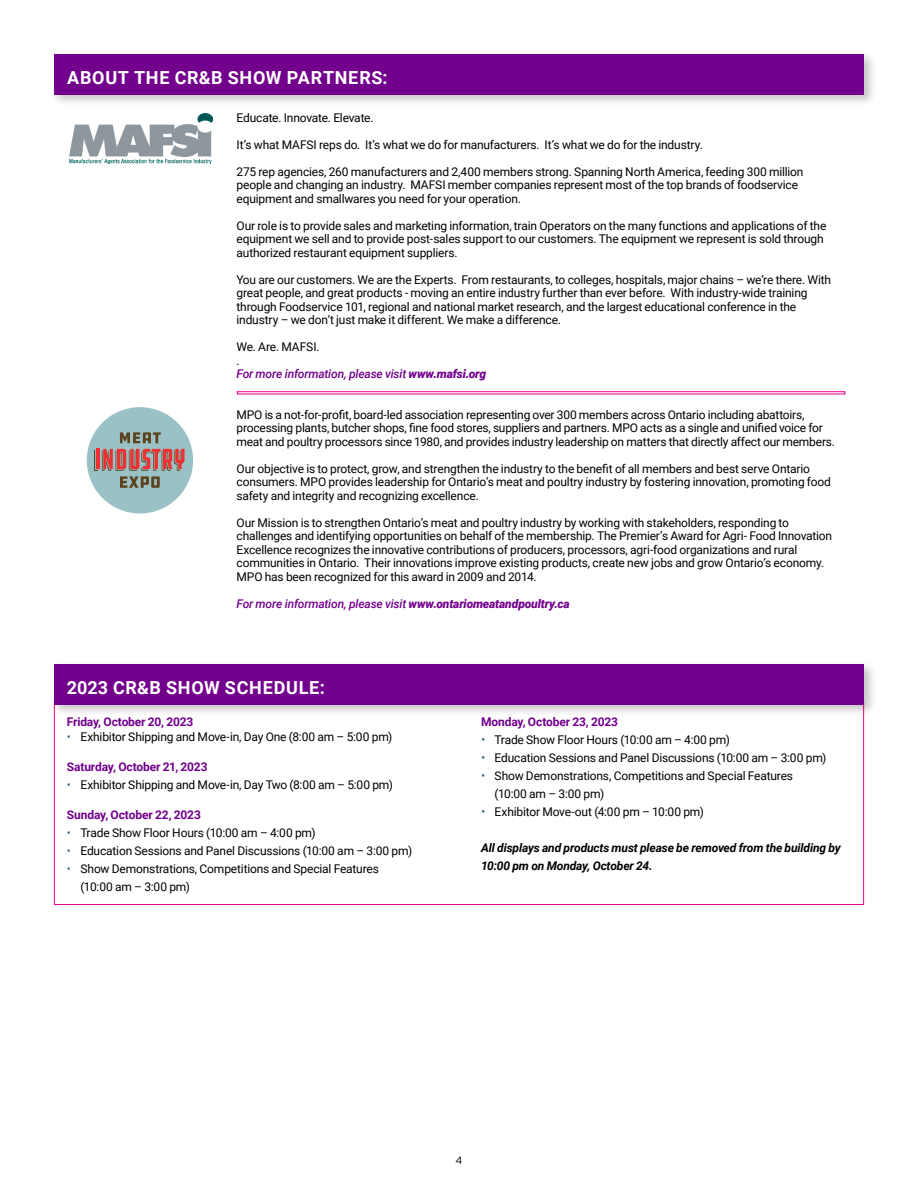
<style>
.page{position:relative;width:918px;height:1188px;background:#fff}
.page>*{position:absolute;margin:0;border:0;box-sizing:border-box;transform-origin:0 0}
.t1{font:700 18px "Roboto";letter-spacing:.04em;color:#fff}
.t2{font:12px/13.5px "Roboto";letter-spacing:-.015em;color:#000}
.t3{font:italic 500 12px/13.5px "Roboto";letter-spacing:-.015em;color:#72008c}
.t4{font:700 12px "Roboto";letter-spacing:-.01em;color:#72008c}
.t5{font:italic 700 12px/18px "Roboto";letter-spacing:-.015em;color:#000}
.t6{font:10.5px "Gotham";color:#000}
.s1{font-weight:400;font-style:normal;color:#000}
.s2{font-weight:900}
.s3{color:#4c7184}
.s4{font-size:12.75px;color:#4c7184}
</style>
<div class="page">
<div style="left:50px;top:51px;width:827px;height:56px;background:#000;opacity:.23"></div>
<div style="left:54px;top:54px;width:810px;height:40px;background:#72008c"></div>
<div style="left:237px;top:391px;width:608px;height:3px;border:1px solid #ec008c"></div>
<img style="left:69px;top:113px;width:144px;height:50px">
<div style="left:87px;top:407px;width:106px;height:106px;background:#9ac1c5;border-radius:50%"></div>
<hr style="left:95px;top:451px;width:3px;height:20px;background:#5d431d">
<hr style="left:95px;top:450px;width:3px;height:20px;background:#92b8ba">
<hr style="left:96px;top:449px;width:3px;height:20px;background:#ee3031">
<svg style="left:120px;top:432px;width:41px;height:11px"></svg>
<svg style="left:102px;top:449px;width:83px;height:39px"></svg>
<div style="left:50px;top:661px;width:827px;height:56px;background:#000;opacity:.23"></div>
<div style="left:54px;top:664px;width:810px;height:41px;background:#72008c"></div>
<h1 class="t1" style="left:67px;top:65px;width:322px">ABOUT THE CR&amp;B SHOW PARTNERS:</h1>
<p class="t2" style="left:237px;top:110px;width:139px">Educate. Innovate. Elevate.</p>
<p class="t2" style="left:237px;top:137px;width:468px">It’s what MAFSI reps do. It’s what we do for manufacturers. It’s what we do for the industry.</p>
<p class="t2" style="left:237px;top:164px;width:568px">275 rep agencies, 260 manufacturers and 2,400 members strong. Spanning North America, feeding 300 million people and changing an industry. MAFSI member companies represent most of the top brands of foodservice equipment and smallwares you need for your operation.</p>
<p class="t2" style="left:237px;top:218px;width:591px">Our role is to provide sales and marketing information, train Operators on the many functions and applications of the equipment we sell and to provide post-sales support to our customers. The equipment we represent is sold through authorized restaurant equipment suppliers.</p>
<p class="t2" style="left:237px;top:272px;width:596px">You are our customers. We are the Experts. From restaurants, to colleges, hospitals, major chains – we’re there. With great people, and great products - moving an entire industry further than ever before. With industry-wide training through Foodservice 101, regional and national market research, and the largest educational conference in the industry – we don’t just make it different. We make a difference.</p>
<p class="t3" style="left:237px;top:340px;width:251px"><span class="s1">We. Are. MAFSI.<br>.<br></span>For more information, please visit <span class="s2">www.mafsi.org</span></p>
<p class="t2" style="left:237px;top:407px;width:600px">MPO is a not-for-profit, board-led association representing over 300 members across Ontario including abattoirs, processing plants, butcher shops, fine food stores, suppliers and partners. MPO acts as a single and unified voice for meat and poultry processors since 1980, and provides industry leadership on matters that directly affect our members.</p>
<p class="t2" style="left:237px;top:461px;width:596px">Our objective is to protect, grow, and strengthen the industry to the benefit of all members and best serve Ontario consumers. MPO provides leadership for Ontario’s meat and poultry industry by fostering innovation, promoting food safety and integrity and recognizing excellence.</p>
<p class="t2" style="left:237px;top:515px;width:597px">Our Mission is to strengthen Ontario’s meat and poultry industry by working with stakeholders, responding to challenges and identifying opportunities on behalf of the membership. The Premier’s Award for Agri- Food Innovation Excellence recognizes the innovative contributions of producers, processors, agri-food organizations and rural communities in Ontario. Their innovations improve existing products, create new jobs and grow Ontario’s economy.<br>MPO has been recognized for this award in 2009 and 2014.</p>
<p class="t3" style="left:237px;top:596px;width:335px">For more information, please visit <span class="s2">www.ontariomeatandpoultry.ca</span></p>
<h1 class="t1" style="left:67px;top:675px;width:259px">2023 CR&amp;B SHOW SCHEDULE:</h1>
<p class="t4" style="left:67px;top:714px;width:128px">Friday, October 20, 2023</p>
<p class="t2" style="left:67px;top:730px;width:327px"><span class="s3">•</span> Exhibitor Shipping and Move-in, Day One (8:00 am – 5:00 pm)</p>
<p class="t4" style="left:67px;top:759px;width:142px">Saturday, October 21, 2023</p>
<p class="t2" style="left:67px;top:778px;width:328px"><span class="s3">•</span> Exhibitor Shipping and Move-in, Day Two (8:00 am – 5:00 pm)</p>
<p class="t4" style="left:67px;top:807px;width:136px">Sunday, October 22, 2023</p>
<p class="t2" style="left:67px;top:826px;width:250px"><span class="s3">•</span> Trade Show Floor Hours (10:00 am – 4:00 pm)</p>
<p class="t2" style="left:67px;top:844px;width:347px"><span class="s3">•</span> Education Sessions and Panel Discussions (10:00 am – 3:00 pm)</p>
<p class="t2" style="left:80px;top:860px;width:300px;line-height:18px;text-indent:-14px"><span class="s3">•</span> Show Demonstrations, Competitions and Special Features (10:00 am – 3:00 pm)</p>
<p class="t4" style="left:481px;top:714px;width:139px">Monday, October 23, 2023</p>
<p class="t2" style="left:481px;top:733px;width:250px"><span class="s4">•</span> Trade Show Floor Hours (10:00 am – 4:00 pm)</p>
<p class="t2" style="left:481px;top:751px;width:347px"><span class="s4">•</span> Education Sessions and Panel Discussions (10:00 am – 3:00 pm)</p>
<p class="t2" style="left:495px;top:767px;width:300px;line-height:18px;text-indent:-14px"><span class="s4">•</span> Show Demonstrations, Competitions and Special Features (10:00 am – 3:00 pm)</p>
<p class="t2" style="left:481px;top:805px;width:224px"><span class="s4">•</span> Exhibitor Move-out (4:00 pm – 10:00 pm)</p>
<p class="t5" style="left:481px;top:839px;width:361px">All displays and products must please be removed from the building by<br>10:00 pm on Monday, October 24.</p>
<p class="t6" style="left:455px;top:1153px;width:9px">4</p>
</div>
